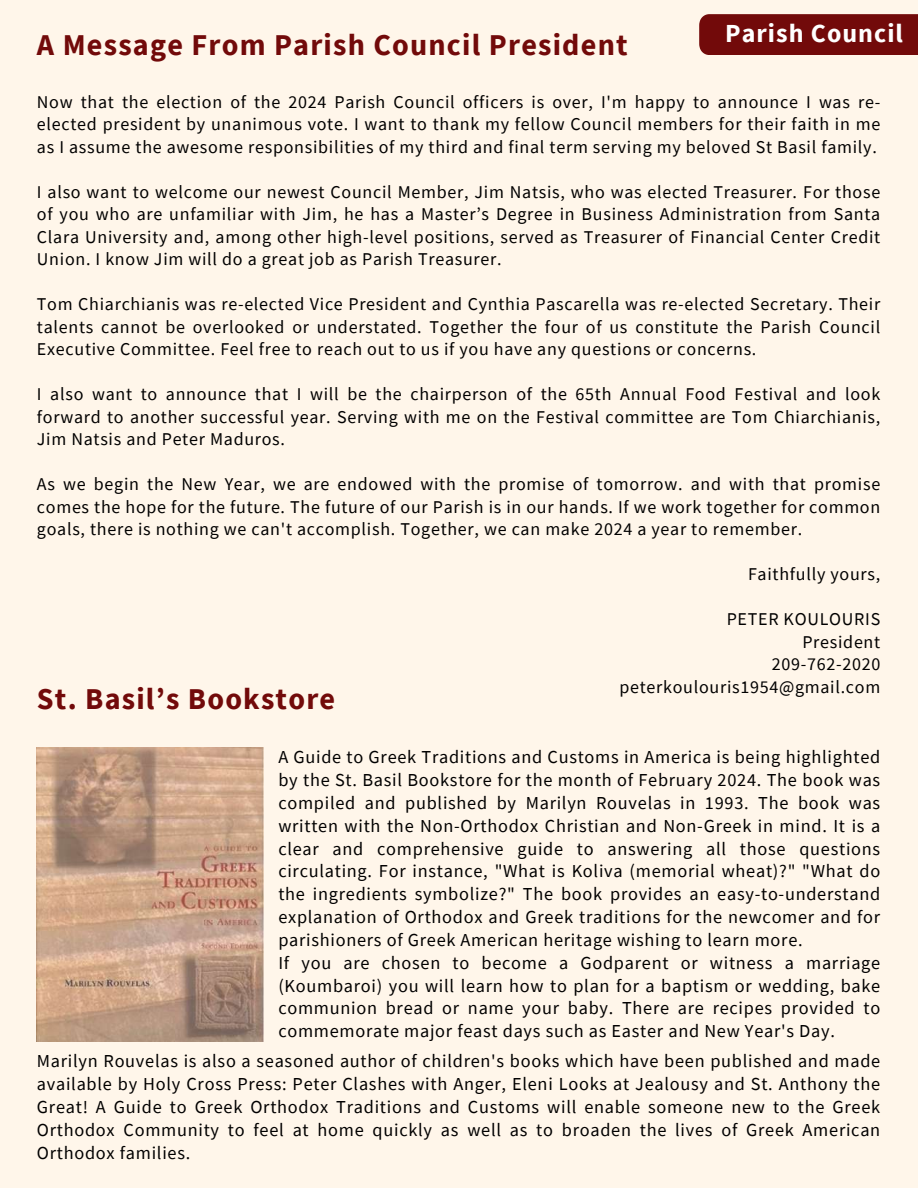
<style>
.page{position:relative;width:918px;height:1188px;background:#fff6ea}
.page>*{position:absolute;margin:0;border:0;box-sizing:border-box;transform-origin:0 0}
.t1{font:700 30.15px "Source Sans Pro";letter-spacing:.04em;color:#720a0a}
.t2{font:700 25.95px "Source Sans Pro";letter-spacing:.04em;color:#fff}
.t3{font:18.3px/22.8px "Source Sans Pro";letter-spacing:.04em;color:#000}
.t4{font:18px/22.5px "Source Sans Pro";letter-spacing:.04em;color:#000;text-align:justify}
</style>
<div class="page">
<div style="left:699px;top:14px;width:219px;height:41px;background:#720a0a"></div>
<img style="left:37px;top:747px;width:226px;height:295px">
<h1 class="t1" style="left:37px;top:25px;width:592px">A Message From Parish Council President</h1>
<h2 class="t2" style="left:725px;top:17px;width:179px">Parish Council</h2>
<p class="t4" style="left:37px;top:90px;width:845px">Now that the election of the 2024 Parish Council officers is over, I'm happy to announce I was re&shy;elected president by unanimous vote. I want to thank my fellow Council members for their faith in me as I assume the awesome responsibilities of my third and final term serving my beloved St Basil family.</p>
<p class="t4" style="left:37px;top:180px;width:845px">I also want to welcome our newest Council Member, Jim Natsis, who was elected Treasurer. For those of you who are unfamiliar with Jim, he has a Master’s Degree in Business Administration from Santa Clara University and, among other high-level positions, served as Treasurer of Financial Center Credit Union. I know Jim will do a great job as Parish Treasurer.</p>
<p class="t4" style="left:37px;top:293px;width:845px">Tom Chiarchianis was re-elected Vice President and Cynthia Pascarella was re-elected Secretary. Their talents cannot be overlooked or understated. Together the four of us constitute the Parish Council Executive Committee. Feel free to reach out to us if you have any questions or concerns.</p>
<p class="t4" style="left:37px;top:383px;width:845px">I also want to announce that I will be the chairperson of the 65th Annual Food Festival and look forward to another successful year. Serving with me on the Festival committee are Tom Chiarchianis, Jim Natsis and Peter Maduros.</p>
<p class="t4" style="left:37px;top:473px;width:845px">As we begin the New Year, we are endowed with the promise of tomorrow. and with that promise comes the hope for the future. The future of our Parish is in our hands. If we work together for common goals, there is nothing we can't accomplish. Together, we can make 2024 a year to remember.</p>
<p class="t4" style="left:748px;top:563px;width:134px">Faithfully yours,</p>
<p class="t4" style="left:619px;top:608px;width:262px;text-align:right">PETER KOULOURIS<br>President<br>209-762-2020 peterkoulouris1954@gmail.com</p>
<h1 class="t1" style="left:37px;top:679px;width:300px">St. Basil’s Bookstore</h1>
<p class="t3" style="left:278px;top:745px;width:603px">A Guide to Greek Traditions and Customs in America is being highlighted by the St. Basil Bookstore for the month of February 2024. The book was compiled and published by Marilyn Rouvelas in 1993. The book was written with the Non-Orthodox Christian and Non-Greek in mind. It is a clear and comprehensive guide to answering all those questions circulating. For instance, "What is Koliva (memorial wheat)?" "What do the ingredients symbolize?" The book provides an easy-to-understand explanation of Orthodox and Greek traditions for the newcomer and for parishioners of Greek American heritage wishing to learn more.<br>If you are chosen to become a Godparent or witness a marriage (Koumbaroi) you will learn how to plan for a baptism or wedding, bake communion bread or name your baby. There are recipes provided to commemorate major feast days such as Easter and New Year's Day.</p>
<p class="t3" style="left:37px;top:1049px;width:845px;text-align:justify">Marilyn Rouvelas is also a seasoned author of children's books which have been published and made available by Holy Cross Press: Peter Clashes with Anger, Eleni Looks at Jealousy and St. Anthony the Great! A Guide to Greek Orthodox Traditions and Customs will enable someone new to the Greek Orthodox Community to feel at home quickly as well as to broaden the lives of Greek American Orthodox families.</p>
</div>
